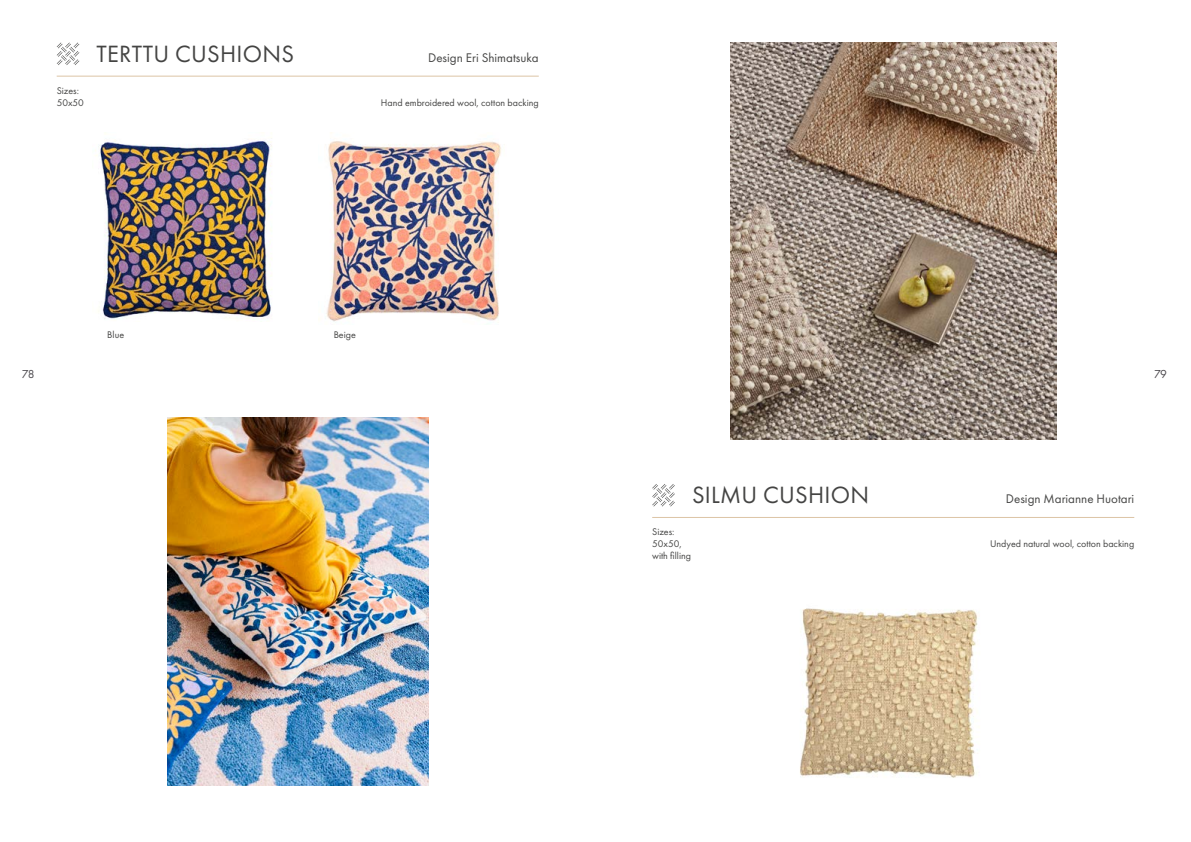
<style>
.page{position:relative;width:1191px;height:842px;background:#fff}
.page>*{position:absolute;margin:0;border:0;box-sizing:border-box;transform-origin:0 0}
.t1{font:24.4px "Futura PT";letter-spacing:.01em;color:#444443}
.t2{font:13px "Futura PT";color:#444443}
.t3{font:12px "Futura PT";color:#49464b}
.t4{font:10px/12px "Futura PT";color:#444443}
</style>
<div class="page">
<img style="left:167px;top:418px;width:261px;height:367px">
<img style="left:95px;top:140px;width:177px;height:179px">
<img style="left:326px;top:141px;width:175px;height:181px">
<hr style="left:57px;top:76px;width:482px;height:1px;background:#dcc4a5">
<svg style="left:57px;top:43px;width:22px;height:22px"></svg>
<img style="left:800px;top:608px;width:178px;height:170px">
<hr style="left:652px;top:517px;width:482px;height:1px;background:#dcc4a5">
<svg style="left:652px;top:484px;width:23px;height:22px"></svg>
<img style="left:730px;top:43px;width:326px;height:396px">
<p class="t4" style="left:57px;top:84px;width:29px">Sizes:<br>50x50</p>
<h1 class="t1" style="left:96px;top:39px;width:199px">TERTTU CUSHIONS</h1>
<h2 class="t2" style="left:428px;top:50px;width:112px">Design Eri Shimatsuka</h2>
<p class="t4" style="left:381px;top:96px;width:159px">Hand embroidered wool, cotton backing</p>
<p class="t4" style="left:107px;top:328px;width:18px">Blue</p>
<p class="t4" style="left:334px;top:328px;width:24px">Beige</p>
<p class="t3" style="left:22px;top:367px;width:14px">78</p>
<p class="t3" style="left:1154px;top:367px;width:15px">79</p>
<h1 class="t1" style="left:692px;top:481px;width:179px">SILMU CUSHION</h1>
<h2 class="t2" style="left:1006px;top:491px;width:130px">Design Marianne Huotari</h2>
<p class="t4" style="left:990px;top:538px;width:146px">Undyed natural wool, cotton backing</p>
<p class="t4" style="left:652px;top:526px;width:40px">Sizes:<br>50x50, with filling</p>
</div>
